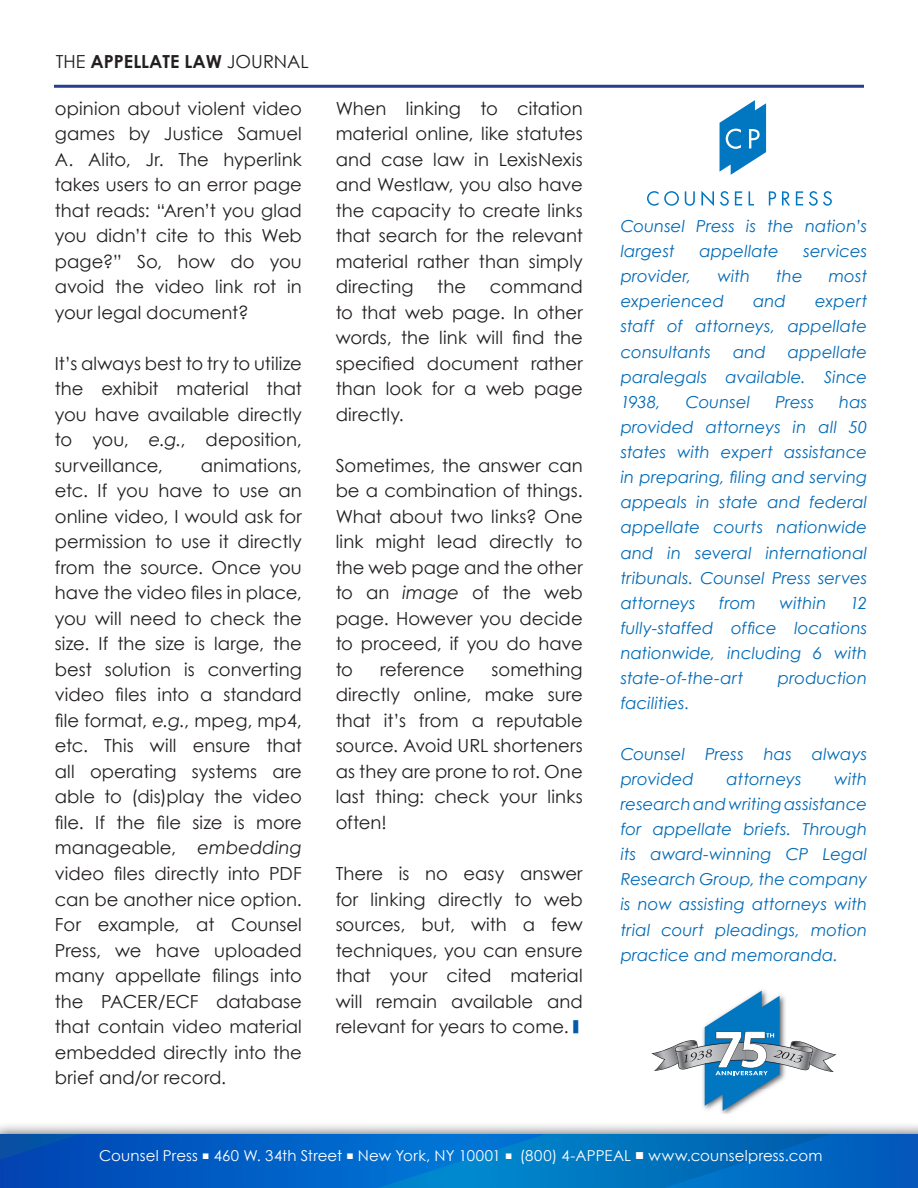
<style>
.page{position:relative;width:918px;height:1188px;background:#fff}
.page>*{position:absolute;margin:0;border:0;box-sizing:border-box;transform-origin:0 0}
.t1{font:18px/25.5px "Century Gothic";letter-spacing:.005em;color:#231f20;text-align:justify}
.t2{font:700 18px "Century Gothic";color:#231f20}
.t3{font:18px "Century Gothic";letter-spacing:-.015em;color:#231f20}
.t4{font:italic 16.5px/25.2px "Century Gothic";letter-spacing:.005em;color:#016ab6;text-align:justify}
.t5{font:15px "Century Gothic";letter-spacing:.01em;color:#fff}
.s1{font-weight:400}
.s2{font-style:italic}
.s3{font-size:12px}
</style>
<div class="page">
<svg style="left:720px;top:100px;width:46px;height:75px"></svg>
<svg style="left:647px;top:191px;width:32px;height:15px"></svg>
<svg style="left:685px;top:191px;width:10px;height:15px"></svg>
<svg style="left:701px;top:191px;width:13px;height:15px"></svg>
<svg style="left:720px;top:191px;width:9px;height:15px"></svg>
<svg style="left:735px;top:191px;width:7px;height:14px"></svg>
<svg style="left:749px;top:191px;width:5px;height:14px"></svg>
<svg style="left:769px;top:191px;width:7px;height:14px"></svg>
<svg style="left:782px;top:191px;width:8px;height:14px"></svg>
<svg style="left:796px;top:191px;width:7px;height:14px"></svg>
<svg style="left:809px;top:191px;width:23px;height:15px"></svg>
<svg style="left:652px;top:991px;width:184px;height:120px"></svg>
<div style="left:0;top:1122px;width:918px;height:66px;background:#231f20;opacity:.75"></div>
<div style="left:0;top:1134px;width:918px;height:54px;background:#007ac2"></div>
<svg style="left:630px;top:1134px;width:288px;height:54px"></svg>
<svg style="left:0;top:1134px;width:544px;height:54px"></svg>
<hr style="left:54px;top:85px;width:810px;height:3px;background:#253f8e">
<p class="t2" style="left:56px;top:47px;width:254px"><span class="s1">THE</span> APPELLATE LAW <span class="s1">JOURNAL</span></p>
<p class="t1" style="left:55px;top:95px;width:249px">opinion about violent video games by Justice Samuel A. Alito, Jr. The hyperlink takes users to an error page that reads: “Aren’t you glad you didn’t cite to this Web page?” So, how do you avoid the video link rot in your legal document?</p>
<p class="t1" style="left:55px;top:350px;width:249px">It’s always best to try to utilize the exhibit material that you have available directly to you, <span class="s2">e.g.</span>, deposition, surveillance,</p>
<p class="t1" style="left:55px;top:452px;width:249px;text-indent:146px">animations, etc. If you have to use an online video, I would ask for permission to use it directly from the source. Once you have the video files in place, you will need to check the size. If the size is large, the best solution is converting video files into a standard file format, <span class="s2">e.g.</span>, mpeg, mp4, etc. This will ensure that all operating systems are able to (dis)play the video file. If the file size is more manageable, <span class="s2">embedding </span>video files directly into PDF can be another nice option.<br>For example, at Counsel Press, we have uploaded many appellate filings into the PACER/ECF database that contain video material embedded directly into the brief and/or record.</p>
<p class="t1" style="left:336px;top:95px;width:249px">When linking to citation material online, like statutes and case law in LexisNexis and Westlaw, you also have the capacity to create links that search for the relevant material rather than simply directing</p>
<p class="t1" style="left:336px;top:274px;width:249px;text-indent:154px">command to that web page. In other words, the link will find the specified document rather than look for a web page directly.</p>
<p class="t1" style="left:336px;top:452px;width:249px">Sometimes, the answer can be a combination of things.<br>What about two links? One link might lead directly to the web page and the other to an <span class="s2">image</span> of the web page. However you decide to proceed, if you do have to</p>
<p class="t1" style="left:437px;top:274px;width:30px">the</p>
<p class="t1" style="left:336px;top:656px;width:249px;text-indent:156px">something directly online, make sure that it’s from a reputable source. Avoid URL shorteners as they are prone to rot. One last thing: check your links often!</p>
<p class="t1" style="left:336px;top:860px;width:249px">There is no easy answer for linking directly to web sources, but, with a few techniques, you can ensure that your cited material will remain available and relevant for years to come. <sup>█</sup></p>
<p class="t3" style="left:380px;top:657px;width:86px">reference</p>
<p class="t4" style="left:621px;top:213px;width:248px">Counsel Press is the nation’s largest</p>
<p class="t4" style="left:699px;top:238px;width:81px">appellate</p>
<p class="t4" style="left:804px;top:238px;width:65px">services</p>
<p class="t4" style="left:621px;top:263px;width:72px">provider,</p>
<p class="t4" style="left:717px;top:263px;width:34px">with</p>
<p class="t4" style="left:776px;top:263px;width:28px">the</p>
<p class="t4" style="left:829px;top:263px;width:40px">most</p>
<p class="t4" style="left:621px;top:289px;width:105px">experienced</p>
<p class="t4" style="left:753px;top:289px;width:34px">and</p>
<p class="t4" style="left:621px;top:289px;width:248px;text-indent:194px">expert staff of attorneys, appellate consultants</p>
<p class="t4" style="left:621px;top:339px;width:248px;text-indent:167px">appellate paralegals available. Since 1938,</p>
<p class="t4" style="left:733px;top:339px;width:34px">and</p>
<p class="t4" style="left:621px;top:389px;width:248px;text-indent:219px">has provided attorneys in all 50 states with expert assistance in preparing, filing and serving appeals in state and federal appellate courts nationwide and in several international tribunals. Counsel Press serves attorneys</p>
<p class="t4" style="left:686px;top:389px;width:66px">Counsel</p>
<p class="t4" style="left:775px;top:389px;width:40px">Press</p>
<p class="t4" style="left:719px;top:590px;width:38px">from</p>
<p class="t4" style="left:780px;top:590px;width:48px">within</p>
<p class="t4" style="left:621px;top:590px;width:248px;text-indent:229px">12 fully-staffed office locations nationwide, including 6 with state-of-the-art</p>
<p class="t4" style="left:778px;top:665px;width:91px">production</p>
<p class="t4" style="left:621px;top:691px;width:70px">facilities.</p>
<p class="t4" style="left:621px;top:741px;width:248px">Counsel Press has always provided</p>
<p class="t4" style="left:621px;top:766px;width:248px;text-indent:214px">with research and writing assistance for appellate briefs. Through its award-winning CP Legal Research Group, the company is now assisting attorneys with trial court pleadings, motion practice and memoranda.</p>
<p class="t4" style="left:727px;top:766px;width:77px">attorneys</p>
<p class="t5" style="left:99px;top:1145px;width:725px">Counsel Press <span class="s3">■</span> 460 W. 34th Street <span class="s3">■</span> New York, NY 10001 <span class="s3">■</span> (800) 4-APPEAL ■ www.counselpress.com</p>
</div>
